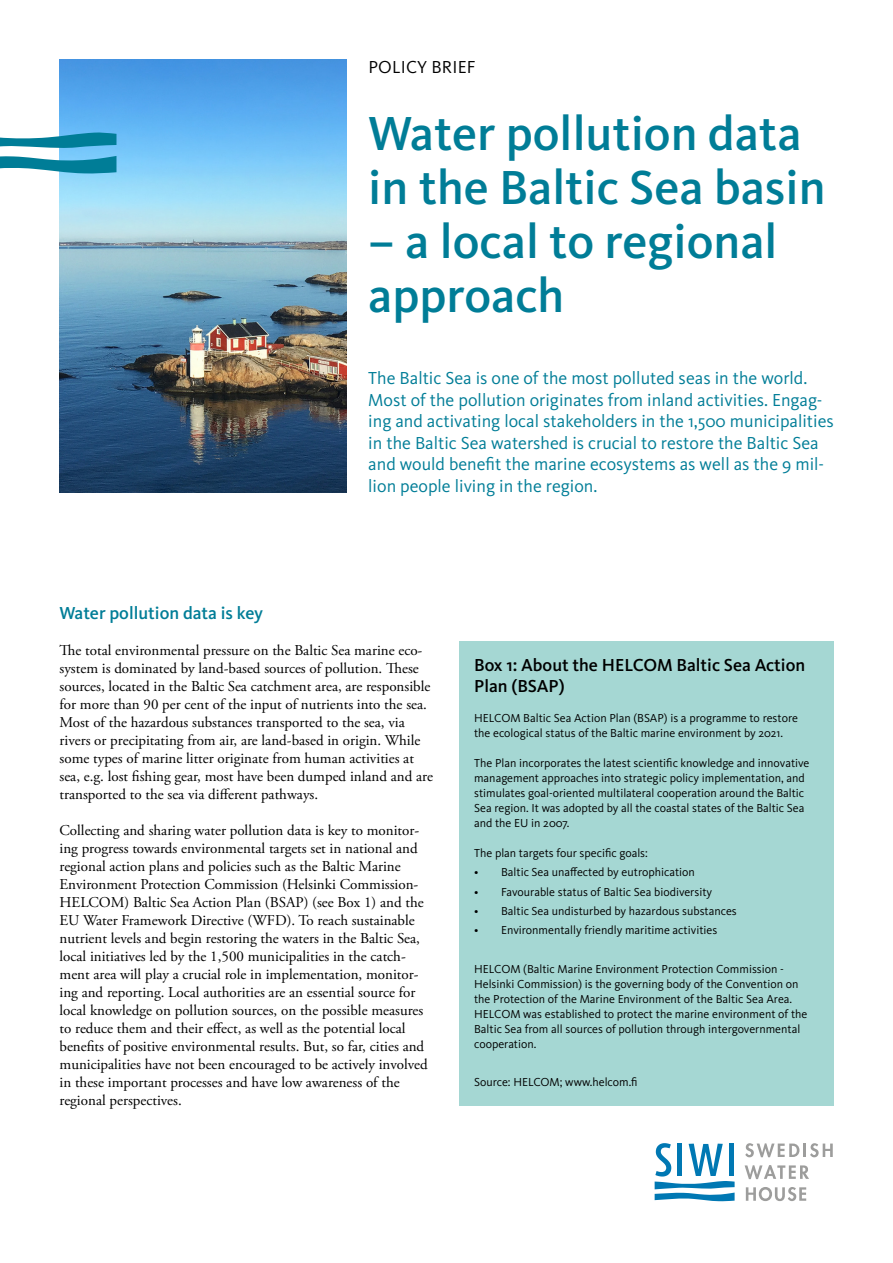
<style>
.page{position:relative;width:893px;height:1263px;background:#fff}
.page>*{position:absolute;margin:0;border:0;box-sizing:border-box;transform-origin:0 0}
.t1{font:500 49.5px/54px "Kievit OT";color:#007d97}
.t2{font:18px/21.6px "Kievit OT";color:#007d97}
.t3{font:500 18px/21px "Kievit OT";color:#000}
.t4{font:500 18px "Kievit OT";color:#007d97}
.t5{font:18px "Kievit OT";letter-spacing:.01em;color:#000}
.t6{font:15px/18px "Adobe Garamond Pro";color:#000}
.t7{font:12px/15px "Kievit OT";color:#000}
</style>
<div class="page">
<img style="left:60px;top:60px;width:287px;height:432px">
<svg style="left:0;top:156px;width:116px;height:17px"></svg>
<svg style="left:0;top:133px;width:116px;height:16px"></svg>
<svg style="left:655px;top:1143px;width:80px;height:58px"></svg>
<div style="left:729px;top:1144px;width:5px;height:32px;background:#0078b3"></div>
<svg style="left:745px;top:1143px;width:54px;height:14px"></svg>
<hr style="left:803px;top:1143px;width:3px;height:14px;background:#9d9d9c">
<svg style="left:810px;top:1143px;width:23px;height:14px"></svg>
<svg style="left:745px;top:1165px;width:64px;height:14px"></svg>
<svg style="left:746px;top:1187px;width:60px;height:14px"></svg>
<div style="left:459px;top:641px;width:374px;height:465px;background:#a5d7d3"></div>
<p class="t5" style="left:368px;top:57px;width:109px">POLICY BRIEF</p>
<h1 class="t1" style="left:368px;top:107px;width:459px">Water pollution data in the Baltic Sea basin</h1>
<h1 class="t1" style="left:368px;top:215px;width:411px">– a local to regional approach</h1>
<p class="t2" style="left:368px;top:367px;width:467px">The Baltic Sea is one of the most polluted seas in the world.<br>Most of the pollution originates from inland activities. Engag&shy;ing and activating local stakeholders in the 1,500 municipalities in the Baltic Sea watershed is crucial to restore the Baltic Sea and would benefit the marine ecosystems as well as the 9 mil&shy;lion people living in the region.</p>
<p class="t4" style="left:60px;top:603px;width:205px">Water pollution data is key</p>
<p class="t6" style="left:60px;top:642px;width:375px">The total environmental pressure on the Baltic Sea marine eco&shy;system is dominated by land-based sources of pollution. These sources, located in the Baltic Sea catchment area, are responsible for more than 90 per cent of the input of nutrients into the sea.<br>Most of the hazardous substances transported to the sea, via rivers or precipitating from air, are land-based in origin. While some types of marine litter originate from human activities at sea, e.g. lost fishing gear, most have been dumped inland and are transported to the sea via different pathways.</p>
<p class="t6" style="left:60px;top:822px;width:370px">Collecting and sharing water pollution data is key to monitor&shy;ing progress towards environmental targets set in national and regional action plans and policies such as the Baltic Marine Environment Protection Commission (Helsinki Commission-HELCOM) Baltic Sea Action Plan (BSAP) (see Box 1) and the EU Water Framework Directive (WFD). To reach sustainable nutrient levels and begin restoring the waters in the Baltic Sea, local initiatives led by the 1,500 municipalities in the catch&shy;ment area will play a crucial role in implementation, monitor&shy;ing and reporting. Local authorities are an essential source for local knowledge on pollution sources, on the possible measures to reduce them and their effect, as well as the potential local benefits of positive environmental results. But, so far, cities and municipalities have not been encouraged to be actively involved in these important processes and have low awareness of the regional perspectives.</p>
<p class="t3" style="left:474px;top:655px;width:333px">Box 1: About the HELCOM Baltic Sea Action<br>Plan (BSAP)</p>
<p class="t7" style="left:474px;top:711px;width:325px">HELCOM Baltic Sea Action Plan (BSAP) is a programme to restore the ecological status of the Baltic marine environment by 2021.</p>
<p class="t7" style="left:474px;top:756px;width:337px">The Plan incorporates the latest scientific knowledge and innovative management approaches into strategic policy implementation, and stimulates goal-oriented multilateral cooperation around the Baltic Sea region. It was adopted by all the coastal states of the Baltic Sea and the EU in 2007.</p>
<p class="t7" style="left:474px;top:846px;width:175px">The plan targets four specific goals:</p>
<p class="t7" style="left:474px;top:865px;width:222px">• Baltic Sea unaffected by eutrophication</p>
<p class="t7" style="left:474px;top:884px;width:239px">• Favourable status of Baltic Sea biodiversity</p>
<p class="t7" style="left:474px;top:903px;width:264px">• Baltic Sea undisturbed by hazardous substances</p>
<p class="t7" style="left:474px;top:923px;width:245px">• Environmentally friendly maritime activities</p>
<p class="t7" style="left:474px;top:961px;width:335px">HELCOM (Baltic Marine Environment Protection Commission - Helsinki Commission) is the governing body of the Convention on the Protection of the Marine Environment of the Baltic Sea Area.<br>HELCOM was established to protect the marine environment of the Baltic Sea from all sources of pollution through intergovernmental cooperation.</p>
<p class="t7" style="left:474px;top:1075px;width:165px">Source: HELCOM; www.helcom.fi</p>
</div>
